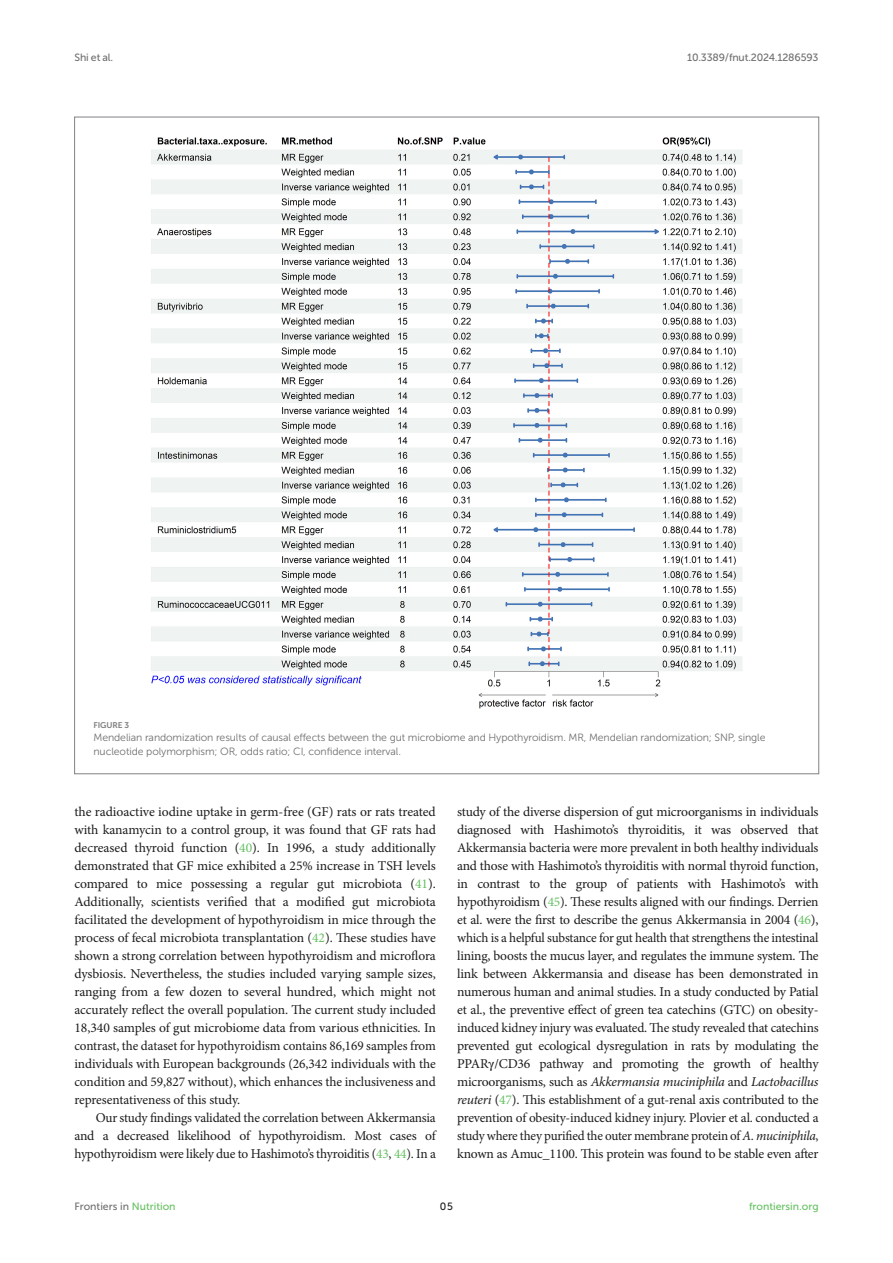
<style>
.page{position:relative;width:893px;height:1263px;background:#fff}
.page>*{position:absolute;margin:0;border:0;box-sizing:border-box;transform-origin:0 0}
.TEXT{font:13.5px/18px "Minion Pro";letter-spacing:-.015em;color:#1b1c1b;text-align:justify}
.FIG_LEG{font:10.5px/13.5px "Museo Sans 300";letter-spacing:-.01em;color:#706f70}
.t1{font:10.5px "Museo Sans 500";letter-spacing:-.015em;color:#706f70}
.t2{font:10.5px "Museo Sans 500";color:#65c161}
.t3{font:10.5px "Museo Sans 500";color:#1b1c1b}
.FIG_HD{font:8.25px "Museo Sans 700";letter-spacing:-.01em;color:#7e7f7f}
.s1{color:#65c161}
.s2{font-family:"STIX General"}
.s3{font-style:italic}
</style>
<div class="page">
<img style="left:151px;top:137px;width:591px;height:572px">
<p class="t1" style="left:74px;top:51px;width:40px">Shi et al.</p>
<p class="t1" style="left:687px;top:51px;width:133px">10.3389/fnut.2024.1286593</p>
<p class="FIG_HD" style="left:94px;top:720px;width:37px">FIGURE 3</p>
<p class="FIG_LEG" style="left:94px;top:731px;width:673px">Mendelian randomization results of causal effects between the gut microbiome and Hypothyroidism. MR, Mendelian randomization; SNP, single nucleotide polymorphism; OR, odds ratio; CI, confidence interval.</p>
<p class="TEXT" style="left:74px;top:803px;width:363px">the radioactive iodine uptake in germ-free (GF) rats or rats treated with kanamycin to a control group, it was found that GF rats had decreased thyroid function (<span class="s1">40</span>). In 1996, a study additionally demonstrated that GF mice exhibited a 25% increase in TSH levels compared to mice possessing a regular gut microbiota (<span class="s1">41</span>).<br>Additionally, scientists verified that a modified gut microbiota facilitated the development of hypothyroidism in mice through the process of fecal microbiota transplantation (<span class="s1">42</span>). These studies have shown a strong correlation between hypothyroidism and microflora dysbiosis. Nevertheless, the studies included varying sample sizes, ranging from a few dozen to several hundred, which might not accurately reflect the overall population. The current study included 18,340 samples of gut microbiome data from various ethnicities. In contrast, the dataset for hypothyroidism contains 86,169 samples from individuals with European backgrounds (26,342 individuals with the condition and 59,827 without), which enhances the inclusiveness and representativeness of this study.</p>
<p class="TEXT" style="left:74px;top:1109px;width:363px;text-indent:21px">Our study findings validated the correlation between Akkermansia and a decreased likelihood of hypothyroidism. Most cases of hypothyroidism were likely due to Hashimoto’s thyroiditis (<span class="s1">43</span>, <span class="s1">44</span>). In a</p>
<p class="TEXT" style="left:457px;top:803px;width:363px">study of the diverse dispersion of gut microorganisms in individuals diagnosed with Hashimoto’s thyroiditis, it was observed that Akkermansia bacteria were more prevalent in both healthy individuals and those with Hashimoto’s thyroiditis with normal thyroid function, in contrast to the group of patients with Hashimoto’s with hypothyroidism (<span class="s1">45</span>). These results aligned with our findings. Derrien et al. were the first to describe the genus Akkermansia in 2004 (<span class="s1">46</span>), which is a helpful substance for gut health that strengthens the intestinal lining, boosts the mucus layer, and regulates the immune system. The link between Akkermansia and disease has been demonstrated in numerous human and animal studies. In a study conducted by Patial et al., the preventive effect of green tea catechins (GTC) on obesity&shy;induced kidney injury was evaluated. The study revealed that catechins prevented gut ecological dysregulation in rats by modulating the PPAR<span class="s2">γ</span>/CD36 pathway and promoting the growth of healthy microorganisms, such as <span class="s3">Akkermansia muciniphila</span> and <span class="s3">Lactobacillus reuteri</span> (<span class="s1">47</span>). This establishment of a gut-renal axis contributed to the prevention of obesity-induced kidney injury. Plovier et al. conducted a study where they purified the outer membrane protein of <span class="s3">A. muciniphila</span>, known as Amuc_1100. This protein was found to be stable even after</p>
<p class="t1" style="left:74px;top:1200px;width:103px">Frontiers in <span class="s1">Nutrition</span></p>
<p class="t3" style="left:440px;top:1200px;width:14px">05</p>
<p class="t2" style="left:749px;top:1200px;width:71px">frontiersin.org</p>
</div>
